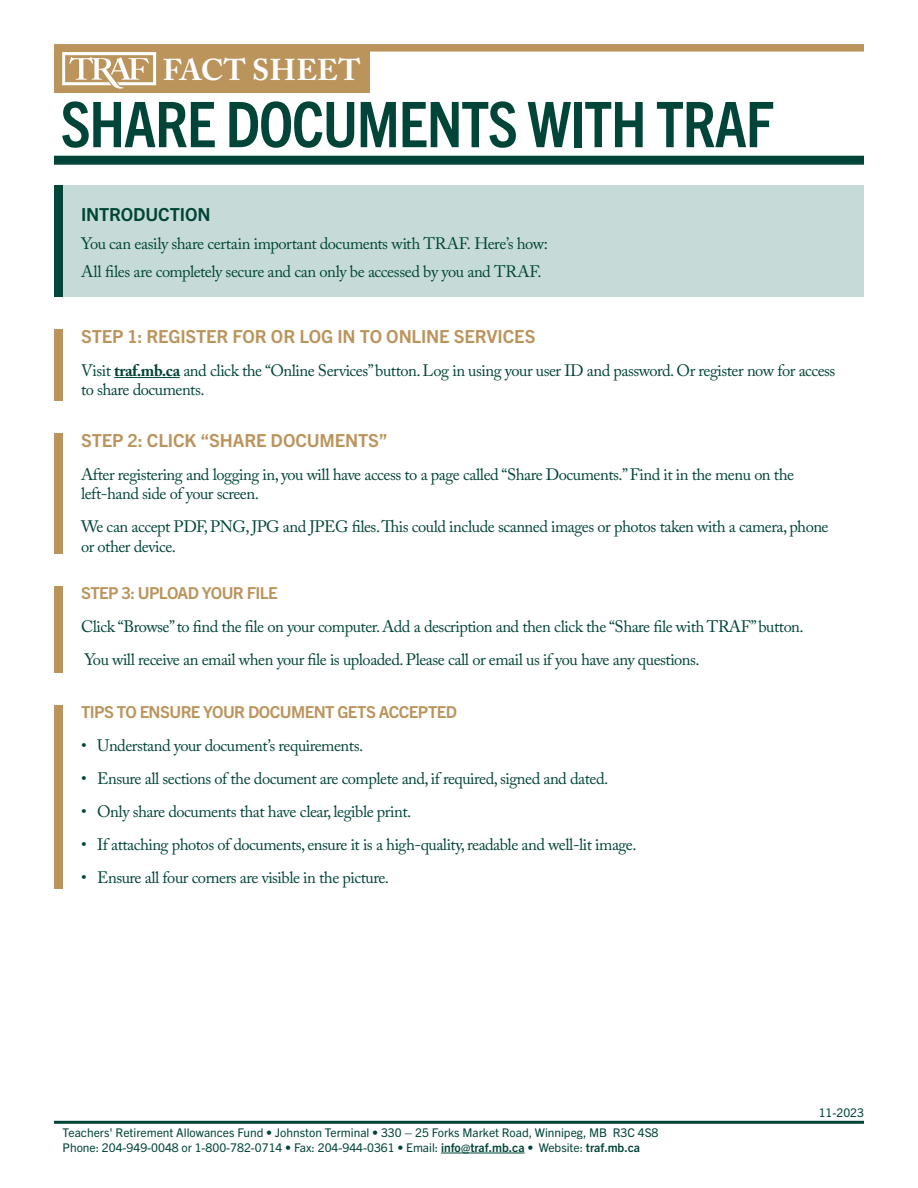
<style>
.page{position:relative;width:918px;height:1188px;background:#fff}
.page>*{position:absolute;margin:0;border:0;box-sizing:border-box;transform-origin:0 0}
.t1{font:700 condensed 63px "Trade Gothic Next LT Pro";letter-spacing:-.02em;color:#004538}
.t2{font:700 30px "Adobe Caslon Pro";letter-spacing:.015em;color:#fff}
.t3{font:700 18px "Trade Gothic Next LT Pro";letter-spacing:-.01em;color:#bb945c}
.t4{font:700 18px "Trade Gothic Next LT Pro";letter-spacing:-.01em;color:#004538}
.t5{font:16.5px/19.5px "Adobe Caslon Pro";letter-spacing:-.03em;color:#004538}
.t6{font:700 16.5px "Trade Gothic Next LT Pro";letter-spacing:-.035em;color:#bb945c}
.t7{font:12px "Trade Gothic Next LT Pro";color:#004538}
.t8{font:700 12px "Trade Gothic Next LT Pro";color:#004538}
.s1{font-weight:700}
.s2{font-weight:400}
</style>
<div class="page">
<div style="left:54px;top:186px;width:810px;height:111px;background:#c6dbd7"></div>
<div style="left:54px;top:186px;width:9px;height:111px;background:#004538"></div>
<div style="left:54px;top:44px;width:810px;height:8px;background:#bb945c"></div>
<hr style="left:54px;top:1121px;width:810px;height:3px;background:#004538">
<hr style="left:114px;top:377px;width:66px;height:1px;background:#004538">
<div style="left:54px;top:329px;width:9px;height:72px;background:#bb945c"></div>
<div style="left:54px;top:433px;width:9px;height:121px;background:#bb945c"></div>
<div style="left:54px;top:586px;width:9px;height:87px;background:#bb945c"></div>
<div style="left:54px;top:705px;width:9px;height:184px;background:#bb945c"></div>
<hr style="left:441px;top:1153px;width:84px;height:1px;background:#004538">
<div style="left:54px;top:156px;width:810px;height:9px;background:#004538"></div>
<div style="left:54px;top:45px;width:316px;height:47px;background:#bb945c"></div>
<svg style="left:62px;top:52px;width:94px;height:37px"></svg>
<p class="t2" style="left:163px;top:52px;width:199px">FACT SHEET</p>
<h1 class="t1" style="left:61px;top:81px;width:715px">SHARE DOCUMENTS WITH TRAF</h1>
<h2 class="t4" style="left:81px;top:202px;width:131px">INTRODUCTION</h2>
<p class="t5" style="left:81px;top:233px;width:469px">You can easily share certain important documents with TRAF. Here’s how:</p>
<p class="t5" style="left:81px;top:261px;width:462px">All files are completely secure and can only be accessed by you and TRAF.</p>
<h3 class="t3" style="left:81px;top:324px;width:456px">STEP 1: REGISTER FOR OR LOG IN TO ONLINE SERVICES</h3>
<p class="t5" style="left:81px;top:360px;width:756px">Visit <span class="s1">traf.mb.ca</span> and click the “Online Services” button. Log in using your user ID and password. Or register now for access to share documents.</p>
<h3 class="t3" style="left:81px;top:428px;width:308px">STEP 2: CLICK “SHARE DOCUMENTS”</h3>
<p class="t5" style="left:81px;top:465px;width:715px">After registering and logging in, you will have access to a page called “Share Documents.” Find it in the menu on the left-hand side of your screen.</p>
<p class="t5" style="left:81px;top:517px;width:749px">We can accept PDF, PNG, JPG and JPEG files.This could include scanned images or photos taken with a camera, phone or other device.</p>
<h3 class="t6" style="left:81px;top:581px;width:198px">STEP 3: UPLOAD YOUR FILE</h3>
<p class="t5" style="left:81px;top:616px;width:724px">Click “Browse” to find the file on your computer. Add a description and then click the “Share file with TRAF” button.</p>
<p class="t5" style="left:84px;top:649px;width:617px">You will receive an email when your file is uploaded. Please call or email us if you have any questions.</p>
<h2 class="t6" style="left:81px;top:700px;width:378px">TIPS TO ENSURE YOUR DOCUMENT GETS ACCEPTED</h2>
<p class="t5" style="left:81px;top:735px;width:284px">• Understand your document’s requirements.</p>
<p class="t5" style="left:81px;top:768px;width:529px">• Ensure all sections of the document are complete and, if required, signed and dated.</p>
<p class="t5" style="left:81px;top:801px;width:332px">• Only share documents that have clear, legible print.</p>
<p class="t5" style="left:81px;top:834px;width:557px">• If attaching photos of documents, ensure it is a high-quality, readable and well-lit image.</p>
<p class="t5" style="left:81px;top:867px;width:309px">• Ensure all four corners are visible in the picture.</p>
<p class="t7" style="left:63px;top:1124px;width:597px">Teachers' Retirement Allowances Fund • Johnston Terminal • 330 – 25 Forks Market Road, Winnipeg, MB R3C 4S8</p>
<p class="t7" style="left:63px;top:1139px;width:472px">Phone: 204-949-0048 or 1-800-782-0714 • Fax: 204-944-0361 • Email: <span class="s1">info@traf.mb.ca</span> •</p>
<p class="t8" style="left:539px;top:1139px;width:103px"><span class="s2">Website:</span> traf.mb.ca</p>
<p class="t7" style="left:819px;top:1105px;width:47px">11-2023</p>
</div>
